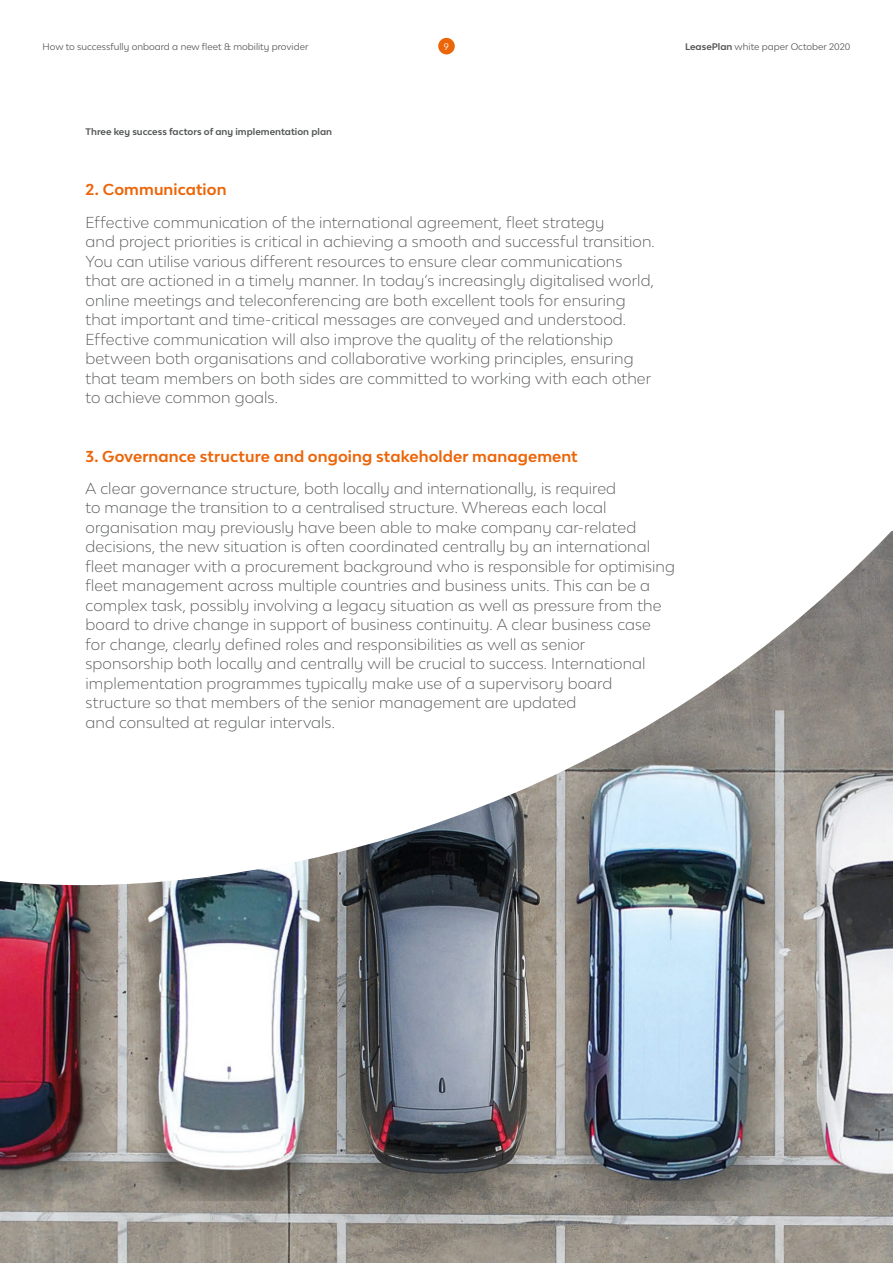
<style>
.page{position:relative;width:893px;height:1263px;background:#fff}
.page>*{position:absolute;margin:0;border:0;box-sizing:border-box;transform-origin:0 0}
.t1{font:300 15px/19.5px "Lease Plan";letter-spacing:.005em;color:#555757}
.t2{font:700 15px "Lease Plan";letter-spacing:.005em;color:#ec6509}
.t3{font:9px "Lease Plan";color:#555757}
.t4{font:700 9px "Lease Plan";color:#555757}
.t5{font:9px "Lease Plan";color:#fff}
.s1{font-weight:700}
</style>
<div class="page">
<img style="left:0;top:531px;width:893px;height:732px">
<div style="left:438px;top:38px;width:17px;height:16px;background:#ec6509;border-radius:50%"></div>
<p class="t3" style="left:43px;top:40px;width:267px">How to successfully onboard a new fleet &amp; mobility provider</p>
<p class="t5" style="left:444px;top:40px;width:7px">9</p>
<p class="t3" style="left:685px;top:40px;width:167px"><span class="s1">LeasePlan</span> white paper October 2020</p>
<p class="t4" style="left:86px;top:126px;width:248px">Three key success factors of any implementation plan</p>
<p class="t2" style="left:86px;top:180px;width:142px">2. Communication</p>
<p class="t1" style="left:86px;top:212px;width:571px">Effective communication of the international agreement, fleet strategy<br>and project priorities is critical in achieving a smooth and successful transition.<br>You can utilise various different resources to ensure clear communications that are actioned in a timely manner. In today’s increasingly digitalised world, online meetings and teleconferencing are both excellent tools for ensuring that important and time-critical messages are conveyed and understood.<br>Effective communication will also improve the quality of the relationship between both organisations and collaborative working principles, ensuring that team members on both sides are committed to working with each other to achieve common goals.</p>
<p class="t2" style="left:86px;top:446px;width:494px">3. Governance structure and ongoing stakeholder management</p>
<p class="t1" style="left:86px;top:478px;width:591px">A clear governance structure, both locally and internationally, is required<br>to manage the transition to a centralised structure. Whereas each local organisation may previously have been able to make company car-related decisions, the new situation is often coordinated centrally by an international fleet manager with a procurement background who is responsible for optimising fleet management across multiple countries and business units. This can be a complex task, possibly involving a legacy situation as well as pressure from the board to drive change in support of business continuity. A clear business case<br>for change, clearly defined roles and responsibilities as well as senior sponsorship both locally and centrally will be crucial to success. International implementation programmes typically make use of a supervisory board structure so that members of the senior management are updated<br>and consulted at regular intervals.</p>
</div>
